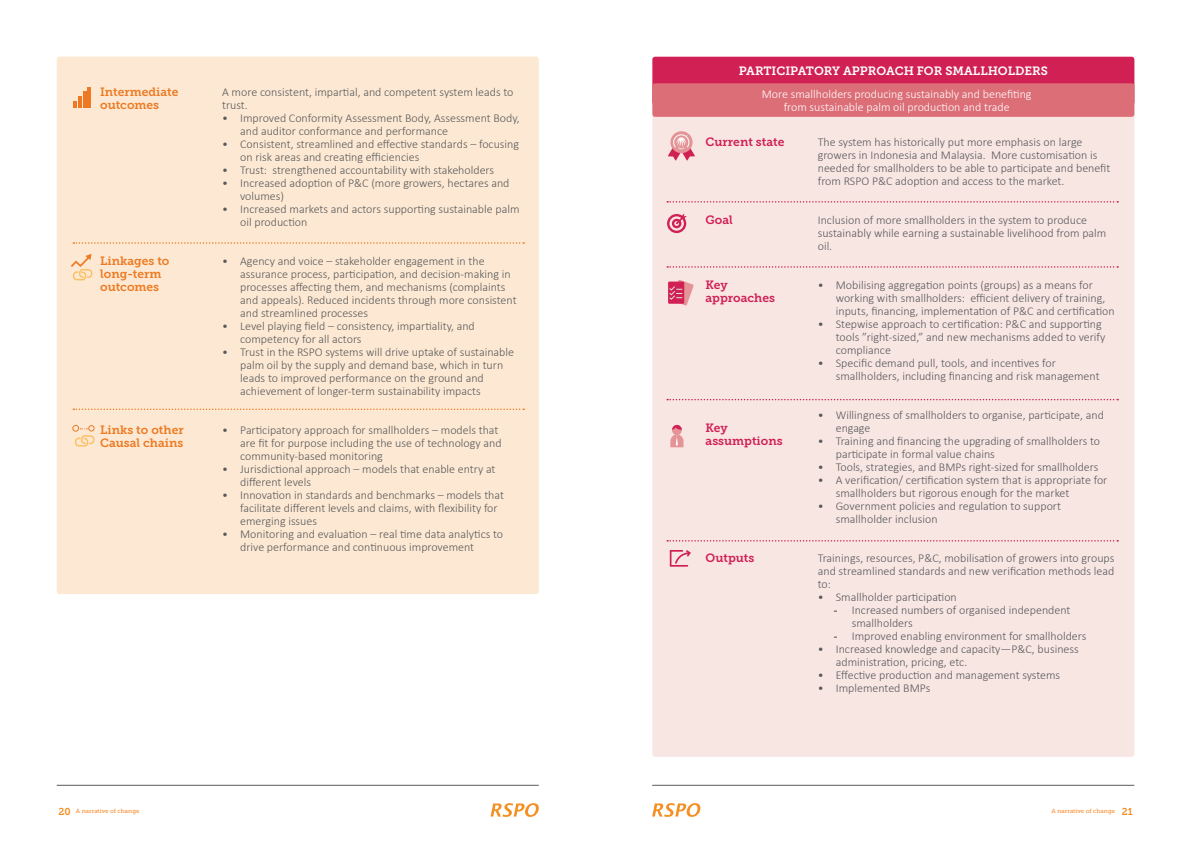
<style>
.page{position:relative;width:1191px;height:842px;background:#fff}
.page>*{position:absolute;margin:0;border:0;box-sizing:border-box;transform-origin:0 0}
.t1{font:300 12px/13px "Calibri";color:#58595b}
.t2{font:300 12px/13px "Calibri";color:#fff;text-align:center}
.t3{font:12px/13px "Museo Slab 700";color:#ed7a23}
.t4{font:12px/13px "Museo Slab 700";color:#d12053}
.t5{font:12px "Museo Slab 700";color:#fff}
.t6{font:10px "Museo Slab 700";color:#f58f21}
.t7{font:6px "Museo Slab 500";color:#f78d31}
.s1{font-weight:700}
</style>
<div class="page">
<svg style="left:490px;top:803px;width:49px;height:14px"></svg>
<svg style="left:652px;top:803px;width:48px;height:14px"></svg>
<hr style="left:57px;top:785px;width:482px;height:1px;background:#58595b">
<hr style="left:652px;top:785px;width:482px;height:1px;background:#58595b">
<div style="left:57px;top:57px;width:482px;height:537px;background:#fde9d3;border-radius:3px"></div>
<svg style="left:73px;top:242px;width:451px;height:2px"></svg>
<svg style="left:73px;top:408px;width:451px;height:2px"></svg>
<div style="left:652px;top:94px;width:482px;height:663px;background:#f8e6e3;border-radius:3px"></div>
<div style="left:652px;top:57px;width:482px;height:48px;background:#d12053;border-radius:3px"></div>
<div style="left:652px;top:83px;width:482px;height:34px;background:#dc6e77;border-radius:3px"></div>
<svg style="left:667px;top:201px;width:451px;height:2px"></svg>
<svg style="left:667px;top:266px;width:451px;height:2px"></svg>
<svg style="left:667px;top:399px;width:451px;height:1px"></svg>
<svg style="left:667px;top:540px;width:451px;height:2px"></svg>
<svg style="left:74px;top:101px;width:3px;height:6px"></svg>
<hr style="left:83px;top:91px;width:3px;height:16px;background:#ed7a23">
<hr style="left:78px;top:96px;width:4px;height:11px;background:#ed7a23">
<hr style="left:88px;top:87px;width:3px;height:20px;background:#ed7a23">
<svg style="left:667px;top:213px;width:20px;height:20px"></svg>
<svg style="left:670px;top:550px;width:20px;height:17px"></svg>
<svg style="left:670px;top:425px;width:13px;height:22px"></svg>
<svg style="left:670px;top:131px;width:22px;height:22px"></svg>
<svg style="left:668px;top:134px;width:27px;height:27px"></svg>
<svg style="left:71px;top:254px;width:21px;height:27px"></svg>
<svg style="left:75px;top:435px;width:19px;height:12px"></svg>
<div style="left:72px;top:425px;width:7px;height:7px;border:1px solid #ed7a23;border-radius:50%"></div>
<div style="left:88px;top:425px;width:7px;height:6px;border:1px solid #ed7a23;border-radius:50%"></div>
<svg style="left:668px;top:280px;width:26px;height:26px"></svg>
<p class="t3" style="left:100px;top:85px;width:80px">Intermediate outcomes</p>
<p class="t3" style="left:100px;top:254px;width:71px">Linkages to long-term outcomes</p>
<p class="t3" style="left:100px;top:423px;width:85px">Links to other<br>Causal chains</p>
<p class="t1" style="left:222px;top:85px;width:293px">A more consistent, impartial, and competent system leads to trust.</p>
<p class="t1" style="left:240px;top:111px;width:281px;text-indent:-18px">• Improved Conformity Assessment Body, Assessment Body, and auditor conformance and performance</p>
<p class="t1" style="left:240px;top:137px;width:280px;text-indent:-18px">• Consistent, streamlined and effective standards – focusing on risk areas and creating efficiencies</p>
<p class="t1" style="left:222px;top:163px;width:273px">• Trust: strengthened accountability with stakeholders</p>
<p class="t1" style="left:240px;top:176px;width:271px;text-indent:-18px">• Increased adoption of P&amp;C (more growers, hectares and volumes)</p>
<p class="t1" style="left:240px;top:202px;width:281px;text-indent:-18px">• Increased markets and actors supporting sustainable palm oil production</p>
<p class="t1" style="left:240px;top:254px;width:278px;text-indent:-18px">• Agency and voice – stakeholder engagement in the assurance process, participation, and decision-making in processes affecting them, and mechanisms (complaints and appeals). Reduced incidents through more consistent and streamlined processes</p>
<p class="t1" style="left:240px;top:319px;width:236px;text-indent:-18px">• Level playing field – consistency, impartiality, and competency for all actors</p>
<p class="t1" style="left:240px;top:345px;width:275px;text-indent:-18px">• Trust in the RSPO systems will drive uptake of sustainable palm oil by the supply and demand base, which in turn leads to improved performance on the ground and achievement of longer-term sustainability impacts</p>
<p class="t1" style="left:240px;top:423px;width:263px;text-indent:-18px">• Participatory approach for smallholders – models that are fit for purpose including the use of technology and community-based monitoring</p>
<p class="t1" style="left:240px;top:462px;width:257px;text-indent:-18px">• Jurisdictional approach – models that enable entry at different levels</p>
<p class="t1" style="left:240px;top:488px;width:265px;text-indent:-18px">• Innovation in standards and benchmarks – models that facilitate different levels and claims, with flexibility for emerging issues</p>
<p class="t1" style="left:240px;top:527px;width:264px;text-indent:-18px">• Monitoring and evaluation – real time data analytics to drive performance and continuous improvement</p>
<p class="t5" style="left:739px;top:64px;width:310px">PARTICIPATORY APPROACH FOR SMALLHOLDERS</p>
<p class="t2" style="left:762px;top:87px;width:271px">More smallholders producing sustainably and benefiting from sustainable palm oil production and trade</p>
<p class="t4" style="left:705px;top:136px;width:80px">Current state</p>
<p class="t4" style="left:705px;top:214px;width:29px">Goal</p>
<p class="t4" style="left:705px;top:279px;width:71px">Key approaches</p>
<p class="t4" style="left:705px;top:421px;width:79px">Key assumptions</p>
<p class="t4" style="left:705px;top:551px;width:50px">Outputs</p>
<p class="t1" style="left:817px;top:135px;width:294px">The system has historically put more emphasis on large growers in Indonesia and Malaysia. More customisation is needed for smallholders to be able to participate and benefit from RSPO P&amp;C adoption and access to the market.</p>
<p class="t1" style="left:817px;top:213px;width:290px">Inclusion of more smallholders in the system to produce sustainably while earning a sustainable livelihood from palm oil.</p>
<p class="t1" style="left:835px;top:278px;width:280px;text-indent:-18px">• Mobilising aggregation points (groups) as a means for working with smallholders: efficient delivery of training, inputs, financing, implementation of P&amp;C and certification</p>
<p class="t1" style="left:835px;top:317px;width:271px;text-indent:-18px">• Stepwise approach to certification: P&amp;C and supporting tools ”right-sized,” and new mechanisms added to verify compliance</p>
<p class="t1" style="left:835px;top:356px;width:265px;text-indent:-18px">• Specific demand pull, tools, and incentives for smallholders, including financing and risk management</p>
<p class="t1" style="left:835px;top:408px;width:270px;text-indent:-18px">• Willingness of smallholders to organise, participate, and engage</p>
<p class="t1" style="left:835px;top:434px;width:266px;text-indent:-18px">• Training and financing the upgrading of smallholders to participate in formal value chains</p>
<p class="t1" style="left:817px;top:460px;width:282px">• Tools, strategies, and BMPs right-sized for smallholders</p>
<p class="t1" style="left:835px;top:473px;width:273px;text-indent:-18px">• A verification/ certification system that is appropriate for smallholders but rigorous enough for the market</p>
<p class="t1" style="left:835px;top:499px;width:227px;text-indent:-18px">• Government policies and regulation to support smallholder inclusion</p>
<p class="t1" style="left:817px;top:551px;width:298px;text-align:justify">Trainings, resources, P&amp;C, mobilisation of growers into groups and streamlined standards and new verification methods lead to:</p>
<p class="t1" style="left:817px;top:590px;width:141px">• Smallholder participation</p>
<p class="t1" style="left:851px;top:603px;width:220px;text-indent:-18px"><span class="s1">-</span> Increased numbers of organised independent smallholders</p>
<p class="t1" style="left:833px;top:629px;width:254px"><span class="s1">-</span> Improved enabling environment for smallholders</p>
<p class="t1" style="left:835px;top:642px;width:245px;text-indent:-18px">• Increased knowledge and capacity—P&amp;C, business administration, pricing, etc.</p>
<p class="t1" style="left:817px;top:668px;width:244px">• Effective production and management systems</p>
<p class="t1" style="left:817px;top:681px;width:114px">• Implemented BMPs</p>
<p class="t6" style="left:58px;top:805px;width:14px">20</p>
<p class="t6" style="left:1122px;top:805px;width:12px">21</p>
<p class="t7" style="left:76px;top:808px;width:65px">A narrative of change</p>
<p class="t7" style="left:1051px;top:808px;width:65px">A narrative of change</p>
</div>
